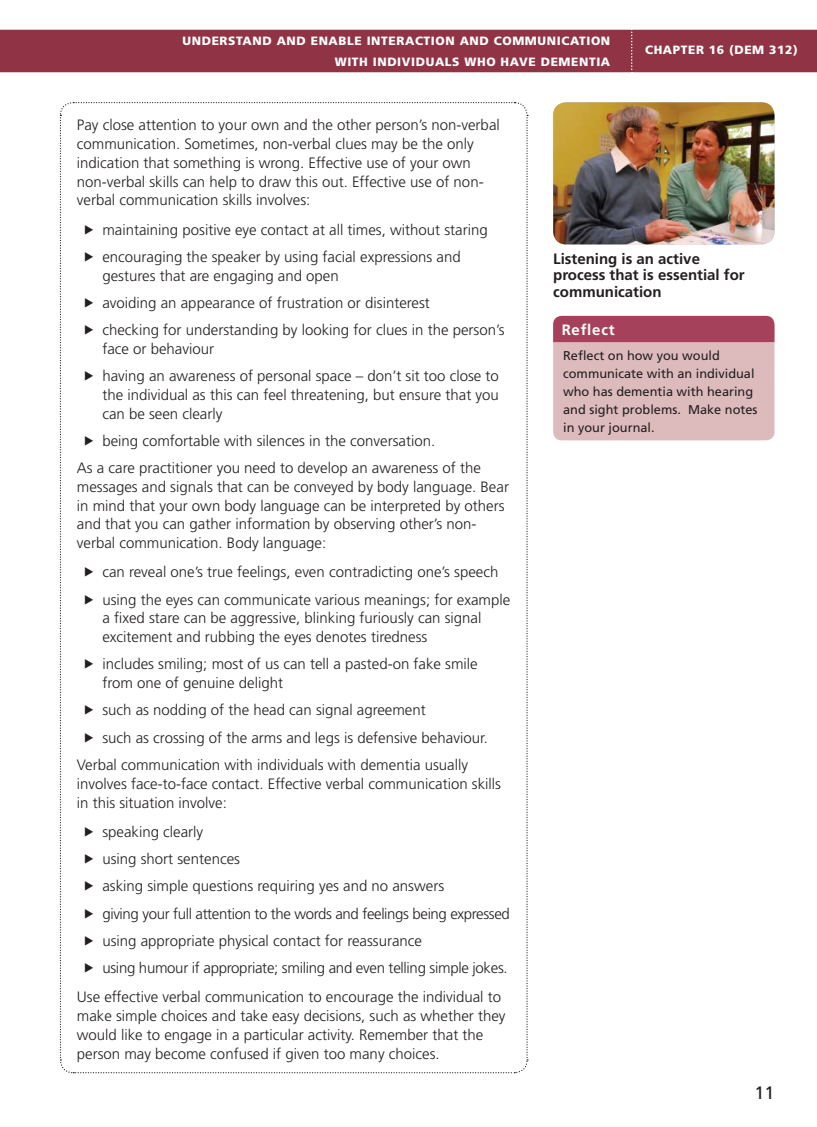
<style>
.page{position:relative;width:817px;height:1127px;background:#fff}
.page>*{position:absolute;margin:0;border:0;box-sizing:border-box;transform-origin:0 0}
.t1{font:18px "Frutiger";color:#231f20}
.t2{font:300 15px/18.8px "Frutiger";color:#231f20}
.t3{font:700 15px/16.5px "Frutiger";color:#231f20}
.t4{font:700 15px "Frutiger";letter-spacing:.05em;color:#fff}
.t5{font:12.75px/18px "Frutiger";color:#231f20}
.t6{font:900 12px/21.3px "Frutiger";letter-spacing:.05em;color:#fff;text-align:right}
</style>
<div class="page">
<div style="left:0;top:29px;width:816px;height:44px;background:#8f3345"></div>
<svg style="left:59px;top:102px;width:469px;height:972px"></svg>
<img style="left:553px;top:102px;width:221px;height:142px;border-radius:13px">
<div style="left:553px;top:317px;width:221px;height:123px;background:#ddbbbc;border-radius:9px"></div>
<div style="left:553px;top:316px;width:221px;height:26px;background:#a6415b"></div>
<p class="t6" style="left:182px;top:31px;width:429px">UNDERSTAND AND ENABLE INTERACTION AND COMMUNICATION<br>WITH INDIVIDUALS WHO HAVE DEMENTIA</p>
<p class="t6" style="left:645px;top:39px;width:154px">CHAPTER 16 (DEM 312)</p>
<p class="t2" style="left:77px;top:117px;width:424px">Pay close attention to your own and the other person’s non-verbal communication. Sometimes, non-verbal clues may be the only indication that something is wrong. Effective use of your own non-verbal skills can help to draw this out. Effective use of non&shy;verbal communication skills involves:</p>
<p class="t2" style="left:83px;top:216px;width:406px;line-height:27.3px">▶ maintaining positive eye contact at all times, without staring ▶ encouraging the speaker by using facial expressions and</p>
<p class="t2" style="left:83px;top:262px;width:422px;line-height:27.3px;text-indent:19px">gestures that are engaging and open<br>▶ avoiding an appearance of frustration or disinterest<br>▶ checking for understanding by looking for clues in the person’s</p>
<p class="t2" style="left:83px;top:336px;width:417px;line-height:27.3px;text-indent:19px">face or behaviour<br>▶ having an awareness of personal space – don’t sit too close to</p>
<p class="t2" style="left:102px;top:386px;width:398px">the individual as this can feel threatening, but ensure that you can be seen clearly</p>
<p class="t2" style="left:77px;top:428px;width:405px;line-height:27.3px;text-indent:6px">▶ being comfortable with silences in the conversation.<br>As a care practitioner you need to develop an awareness of the</p>
<p class="t2" style="left:77px;top:478px;width:433px">messages and signals that can be conveyed by body language. Bear in mind that your own body language can be interpreted by others and that you can gather information by observing other’s non&shy;verbal communication. Body language:</p>
<p class="t2" style="left:83px;top:559px;width:428px;line-height:27.3px">▶ can reveal one’s true feelings, even contradicting one’s speech ▶ using the eyes can communicate various meanings; for example</p>
<p class="t2" style="left:102px;top:610px;width:380px">a fixed stare can be aggressive, blinking furiously can signal excitement and rubbing the eyes denotes tiredness</p>
<p class="t2" style="left:102px;top:656px;width:377px;text-indent:-19px">▶ includes smiling; most of us can tell a pasted-on fake smile from one of genuine delight</p>
<p class="t2" style="left:83px;top:702px;width:344px">▶ such as nodding of the head can signal agreement</p>
<p class="t2" style="left:83px;top:729px;width:406px">▶ such as crossing of the arms and legs is defensive behaviour.</p>
<p class="t2" style="left:77px;top:756px;width:392px">Verbal communication with individuals with dementia usually</p>
<p class="t2" style="left:77px;top:775px;width:425px">involves face-to-face contact. Effective verbal communication skills in this situation involve:</p>
<p class="t2" style="left:83px;top:819px;width:428px;line-height:27.3px">▶ speaking clearly<br>▶ using short sentences<br>▶ asking simple questions requiring yes and no answers<br>▶ giving your full attention to the words and feelings being expressed ▶ using appropriate physical contact for reassurance<br>▶ using humour if appropriate; smiling and even telling simple jokes.</p>
<p class="t2" style="left:77px;top:988px;width:430px">Use effective verbal communication to encourage the individual to make simple choices and take easy decisions, such as whether they would like to engage in a particular activity. Remember that the person may become confused if given too many choices.</p>
<p class="t3" style="left:553px;top:251px;width:193px">Listening is an active process that is essential for communication</p>
<p class="t4" style="left:561px;top:322px;width:54px">Reflect</p>
<p class="t5" style="left:563px;top:347px;width:196px">Reflect on how you would communicate with an individual who has dementia with hearing and sight problems. Make notes in your journal.</p>
<p class="t1" style="left:754px;top:1083px;width:22px">11</p>
</div>
